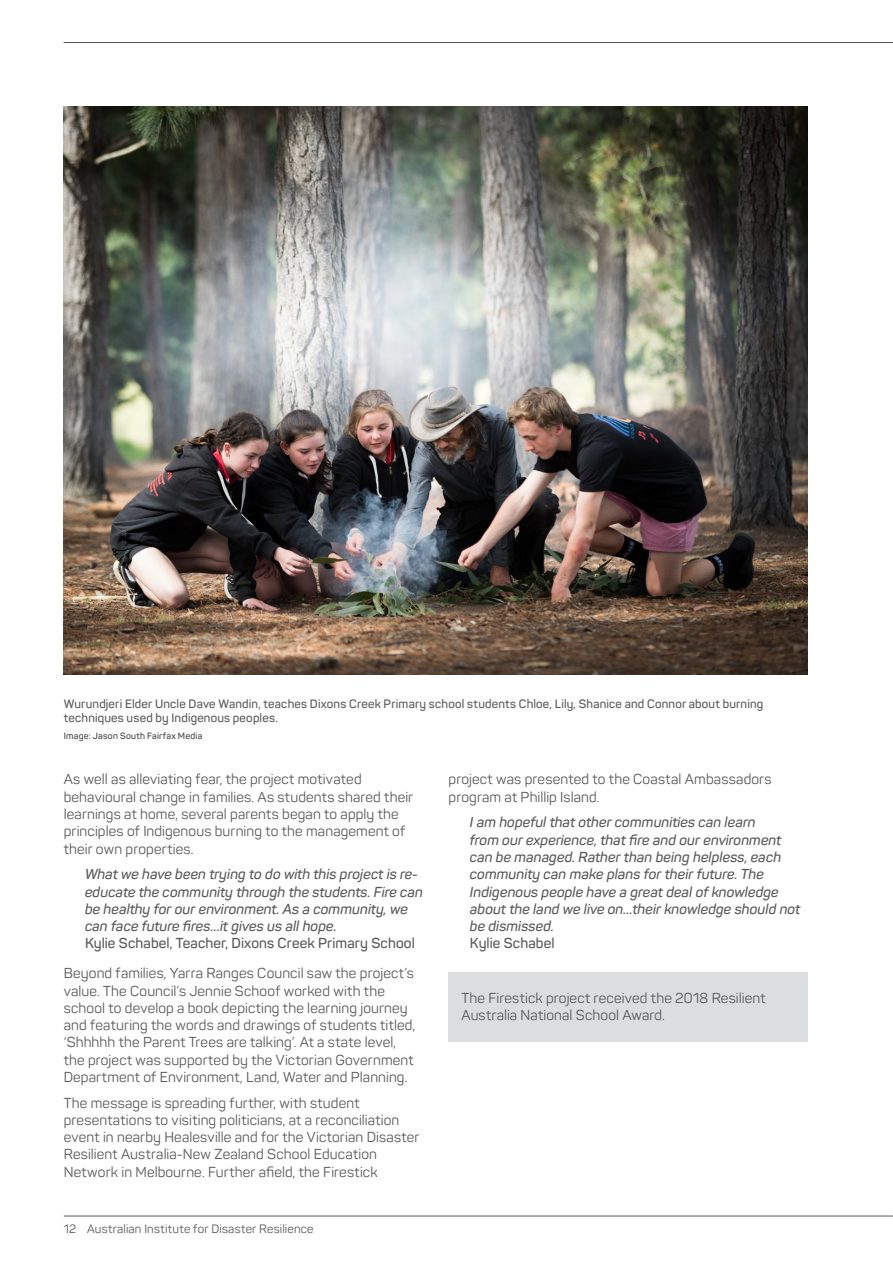
<style>
.page{position:relative;width:893px;height:1263px;background:#fff}
.page>*{position:absolute;margin:0;border:0;box-sizing:border-box;transform-origin:0 0}
.t1{font:14.25px/17.2px "Panton";letter-spacing:.01em;color:#58595b}
.t2{font:italic 600 14.25px/17.2px "Panton";letter-spacing:.005em;color:#58595b}
.t3{font:600 14.25px "Panton";letter-spacing:.01em;color:#58595b}
.t4{font:600 12px/13.5px "Panton";letter-spacing:.015em;color:#58595b}
.t5{font:12px "Panton";letter-spacing:.02em;color:#58595b}
.t6{font:600 9px "Panton";letter-spacing:.025em;color:#414042}
</style>
<div class="page">
<hr style="left:64px;top:1216px;width:829px;height:1px;background:#58595b">
<hr style="left:64px;top:42px;width:829px;height:1px;background:#58595b">
<div style="left:449px;top:972px;width:359px;height:70px;background:#dcddde"></div>
<img style="left:64px;top:106px;width:744px;height:568px">
<p class="t4" style="left:64px;top:697px;width:701px">Wurundjeri Elder Uncle Dave Wandin, teaches Dixons Creek Primary school students Chloe, Lily, Shanice and Connor about burning techniques used by Indigenous peoples.</p>
<p class="t6" style="left:64px;top:731px;width:140px">Image: Jason South Fairfax Media</p>
<p class="t1" style="left:64px;top:771px;width:351px">As well as alleviating fear, the project motivated behavioural change in families. As students shared their learnings at home, several parents began to apply the principles of Indigenous burning to the management of their own properties.</p>
<p class="t2" style="left:85px;top:865px;width:339px">What we have been trying to do with this project is re&shy;educate the community through the students. Fire can be healthy for our environment. As a community, we can face future fires…it gives us all hope.</p>
<p class="t3" style="left:85px;top:934px;width:331px">Kylie Schabel, Teacher, Dixons Creek Primary School</p>
<p class="t1" style="left:64px;top:965px;width:353px">Beyond families, Yarra Ranges Council saw the project’s value. The Council’s Jennie Schoof worked with the school to develop a book depicting the learning journey and featuring the words and drawings of students titled, ‘Shhhhh the Parent Trees are talking’. At a state level, the project was supported by the Victorian Government Department of Environment, Land, Water and Planning.</p>
<p class="t1" style="left:64px;top:1094px;width:357px">The message is spreading further, with student presentations to visiting politicians, at a reconciliation event in nearby Healesville and for the Victorian Disaster Resilient Australia-New Zealand School Education Network in Melbourne. Further afield, the Firestick</p>
<p class="t5" style="left:64px;top:1221px;width:251px">12 Australian Institute for Disaster Resilience</p>
<p class="t1" style="left:449px;top:771px;width:324px">project was presented to the Coastal Ambassadors program at Phillip Island.</p>
<p class="t2" style="left:470px;top:814px;width:332px">I am hopeful that other communities can learn<br>from our experience, that fire and our environment can be managed. Rather than being helpless, each community can make plans for their future. The Indigenous people have a great deal of knowledge about the land we live on…their knowledge should not be dismissed.</p>
<p class="t3" style="left:470px;top:934px;width:86px">Kylie Schabel</p>
<p class="t1" style="left:461px;top:990px;width:306px;line-height:16.5px">The Firestick project received the 2018 Resilient<br>Australia National School Award.</p>
</div>
